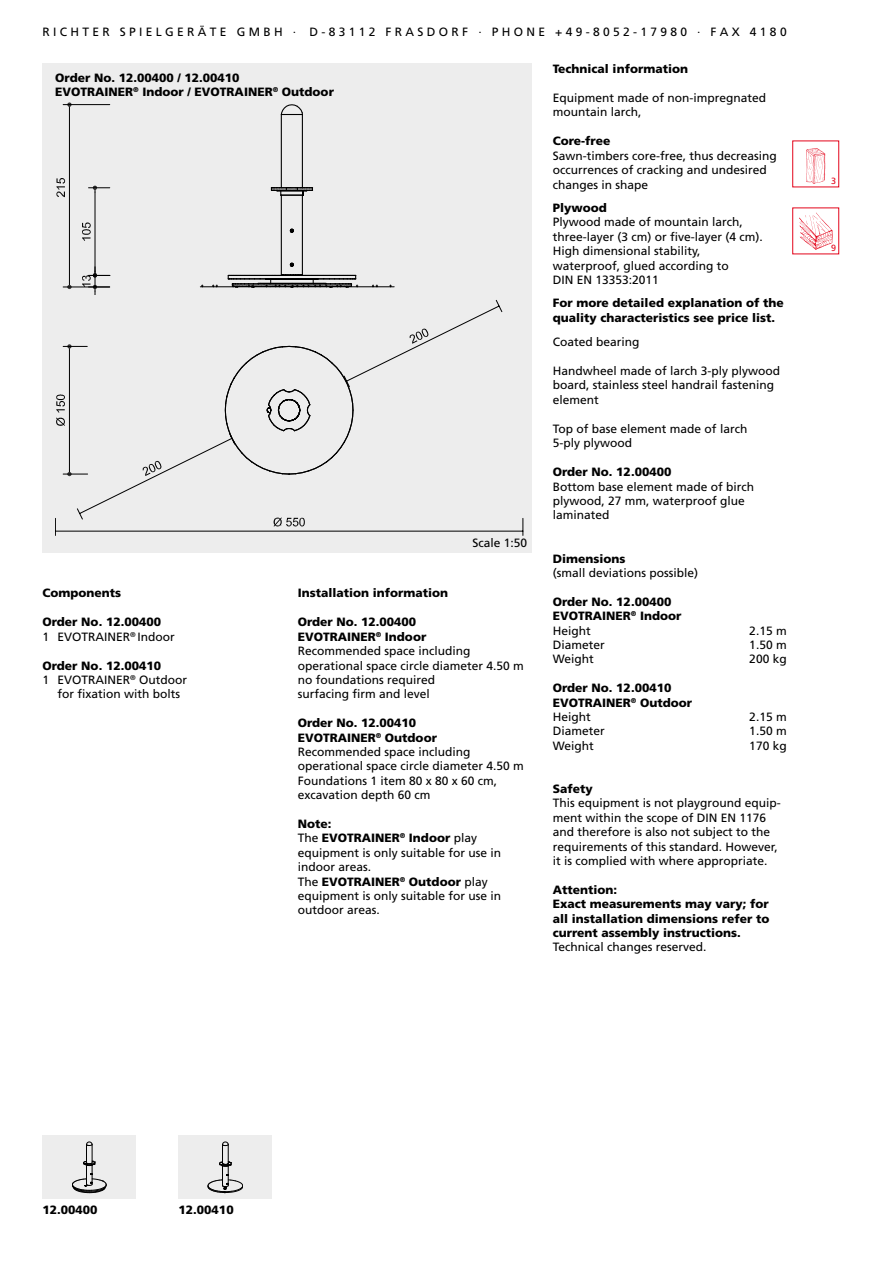
<style>
.page{position:relative;width:893px;height:1263px;background:#fff}
.page>*{position:absolute;margin:0;border:0;box-sizing:border-box;transform-origin:0 0}
.t1{font:12px/14.4px "Frutiger LT Std";color:#000}
.t2{font:900 12px/14.4px "Frutiger LT Std";color:#000}
.t3{font:9px "Frutiger LT Std";color:#e3051b}
.s1{font-weight:900}
.s2{font-weight:400}
</style>
<div class="page">
<img style="left:806px;top:148px;width:19px;height:35px">
<img style="left:799px;top:212px;width:34px;height:38px">
<div style="left:43px;top:64px;width:488px;height:489px;background:#ededed"></div>
<div style="left:43px;top:1135px;width:93px;height:64px;background:#ededed"></div>
<svg style="left:72px;top:1142px;width:35px;height:51px"></svg>
<div style="left:179px;top:1135px;width:93px;height:64px;background:#ededed"></div>
<svg style="left:208px;top:1142px;width:35px;height:51px"></svg>
<hr style="left:281px;top:114px;width:1px;height:74px;background:#000">
<hr style="left:302px;top:114px;width:1px;height:74px;background:#000">
<svg style="left:280px;top:104px;width:23px;height:12px"></svg>
<hr style="left:63px;top:104px;width:47px;height:1px;background:#000">
<hr style="left:69px;top:109px;width:1px;height:174px;background:#000">
<svg style="left:67px;top:102px;width:5px;height:7px"></svg>
<hr style="left:55px;top:568px;width:468px;height:1px;background:#000">
<svg style="left:523px;top:518px;width:1px;height:17px"></svg>
<hr style="left:55px;top:531px;width:468px;height:1px;background:#000">
<svg style="left:55px;top:178px;width:447px;height:357px"></svg>
<hr style="left:55px;top:565px;width:468px;height:1px;background:#000">
<p class="t1" style="left:43px;top:25px;width:746px">R I C H T E R S P I E L G E R Ä T E G M B H · D - 8 3 1 1 2 F R A S D O R F · P H O N E + 4 9 - 8 0 5 2 - 1 7 9 8 0 · F A X 4 1 8 0</p>
<p class="t2" style="left:55px;top:70px;width:280px">Order No. 12.00400 / 12.00410<br>EVOTRAINER<sup>®</sup> Indoor / EVOTRAINER<sup>®</sup> Outdoor</p>
<p class="t1" style="left:473px;top:536px;width:56px">Scale 1:50</p>
<p class="t2" style="left:43px;top:586px;width:80px">Components</p>
<p class="t1" style="left:43px;top:615px;width:134px"><span class="s1">Order No. 12.00400<br></span>1 EVOTRAINER<sup>®</sup> Indoor</p>
<p class="t2" style="left:43px;top:658px;width:120px">Order No. 12.00410</p>
<p class="t1" style="left:43px;top:673px;width:146px">1 EVOTRAINER<sup>®</sup> Outdoor</p>
<p class="t1" style="left:57px;top:687px;width:124px">for fixation with bolts</p>
<p class="t2" style="left:298px;top:586px;width:152px">Installation information</p>
<p class="t1" style="left:298px;top:615px;width:228px"><span class="s1">Order No. 12.00400<br>EVOTRAINER</span><sup>®</sup> <span class="s1">Indoor<br></span>Recommended space including operational space circle diameter 4.50 m no foundations required<br>surfacing firm and level</p>
<p class="t1" style="left:298px;top:716px;width:228px"><span class="s1">Order No. 12.00410<br>EVOTRAINER</span><sup>®</sup> <span class="s1">Outdoor<br></span>Recommended space including operational space circle diameter 4.50 m<br>Foundations 1 item 80 x 80 x 60 cm, excavation depth 60 cm</p>
<p class="t1" style="left:298px;top:817px;width:205px"><span class="s1">Note:<br></span>The <span class="s1">EVOTRAINER</span><sup>®</sup> <span class="s1">Indoor</span> play equipment is only suitable for use in indoor areas.<br>The <span class="s1">EVOTRAINER</span><sup>®</sup> <span class="s1">Outdoor</span> play equipment is only suitable for use in outdoor areas.</p>
<p class="t2" style="left:553px;top:61px;width:137px">Technical information</p>
<p class="t1" style="left:553px;top:90px;width:215px">Equipment made of non-impregnated mountain larch,</p>
<p class="t2" style="left:553px;top:134px;width:59px">Core-free</p>
<p class="t1" style="left:553px;top:148px;width:226px">Sawn-timbers core-free, thus decreasing occurrences of cracking and undesired changes in shape</p>
<p class="t2" style="left:553px;top:201px;width:56px">Plywood</p>
<p class="t1" style="left:553px;top:215px;width:212px">Plywood made of mountain larch, three-layer (3 cm) or five-layer (4 cm).<br>High dimensional stability, waterproof, glued according to<br>DIN EN 13353:2011</p>
<p class="t2" style="left:553px;top:296px;width:232px">For more detailed explanation of the quality characteristics see price list.</p>
<p class="t1" style="left:553px;top:335px;width:88px">Coated bearing</p>
<p class="t1" style="left:553px;top:363px;width:229px">Handwheel made of larch 3-ply plywood board, stainless steel handrail fastening element</p>
<p class="t1" style="left:553px;top:422px;width:196px">Top of base element made of larch<br>5-ply plywood</p>
<p class="t2" style="left:553px;top:465px;width:120px">Order No. 12.00400</p>
<p class="t1" style="left:553px;top:479px;width:203px">Bottom base element made of birch plywood, 27 mm, waterproof glue laminated</p>
<p class="t2" style="left:553px;top:551px;width:74px">Dimensions</p>
<p class="t1" style="left:553px;top:566px;width:147px">(small deviations possible)</p>
<p class="t2" style="left:553px;top:594px;width:130px">Order No. 12.00400<br>EVOTRAINER<sup>®</sup> Indoor<br><span class="s2">Height</span></p>
<p class="t1" style="left:749px;top:623px;width:39px">2.15 m</p>
<p class="t1" style="left:553px;top:638px;width:54px">Diameter</p>
<p class="t1" style="left:749px;top:638px;width:39px">1.50 m</p>
<p class="t1" style="left:553px;top:652px;width:42px">Weight</p>
<p class="t1" style="left:749px;top:652px;width:39px">200 kg</p>
<p class="t2" style="left:553px;top:681px;width:141px">Order No. 12.00410<br>EVOTRAINER<sup>®</sup> Outdoor<br><span class="s2">Height</span></p>
<p class="t1" style="left:749px;top:710px;width:39px">2.15 m</p>
<p class="t1" style="left:553px;top:724px;width:54px">Diameter</p>
<p class="t1" style="left:749px;top:724px;width:39px">1.50 m</p>
<p class="t1" style="left:553px;top:738px;width:42px">Weight</p>
<p class="t1" style="left:749px;top:738px;width:39px">170 kg</p>
<p class="t2" style="left:553px;top:781px;width:41px">Safety</p>
<p class="t1" style="left:553px;top:796px;width:230px">This equipment is not playground equip&shy;ment within the scope of DIN EN 1176 and therefore is also not subject to the requirements of this standard. However, it is complied with where appropriate.</p>
<p class="t2" style="left:553px;top:882px;width:218px">Attention:<br>Exact measurements may vary; for all installation dimensions refer to current assembly instructions.</p>
<p class="t1" style="left:553px;top:940px;width:155px">Technical changes reserved.</p>
<p class="t3" style="left:831px;top:176px;width:7px">3</p>
<p class="t3" style="left:831px;top:243px;width:7px">9</p>
<p class="t2" style="left:43px;top:1203px;width:57px">12.00400</p>
<p class="t2" style="left:179px;top:1203px;width:57px">12.00410</p>
</div>
